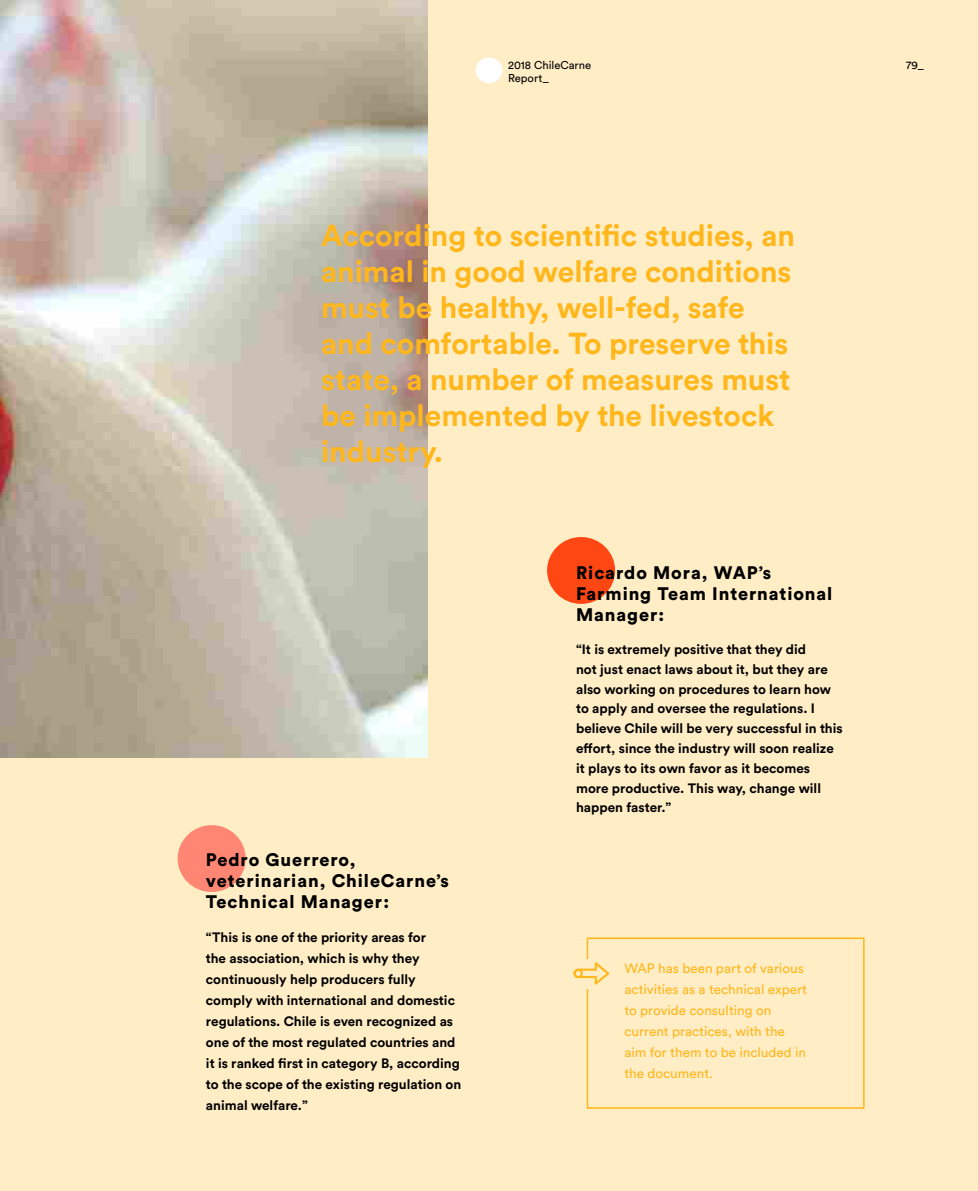
<style>
.page{position:relative;width:978px;height:1191px;background:#ffedc6}
.page>*{position:absolute;margin:0;border:0;box-sizing:border-box;transform-origin:0 0}
.t1{font:700 30px/36px "Circular Std";color:#ffb71b}
.t2{font:900 18px/21px "Circular Std";letter-spacing:.05em;color:#000}
.t3{font:700 13.5px/21px "Circular Std";color:#000}
.t4{font:13.5px/21px "Circular Std";color:#ffb71b}
.t5{font:11.25px/12.8px "Circular Std";color:#000}
</style>
<div class="page">
<img style="left:0;top:0;width:428px;height:757px">
<div style="left:476px;top:57px;width:26px;height:26px;background:#fff;border-radius:50%"></div>
<div style="left:178px;top:825px;width:68px;height:67px;background:#ff8672;border-radius:50%"></div>
<div style="left:547px;top:537px;width:68px;height:67px;background:#ff4713;border-radius:50%"></div>
<div style="left:587px;top:937px;width:278px;height:171px;border:2px solid #ffb71b"></div>
<div style="left:580px;top:959px;width:13px;height:30px;background:#ffedc6"></div>
<svg style="left:573px;top:962px;width:36px;height:22px"></svg>
<p class="t5" style="left:508px;top:59px;width:84px">2018 ChileCarne<br>Report_</p>
<h1 class="t1" style="left:321px;top:216px;width:476px">According to scientific studies, an animal in good welfare conditions must be healthy, well-fed, safe and comfortable. To preserve this state, a number of measures must be implemented by the livestock industry.</h1>
<h2 class="t2" style="left:206px;top:848px;width:245px">Pedro Guerrero, veterinarian, ChileCarne’s<br>Technical Manager:</h2>
<p class="t3" style="left:206px;top:926px;width:257px">“This is one of the priority areas for<br>the association, which is why they continuously help producers fully comply with international and domestic regulations. Chile is even recognized as one of the most regulated countries and it is ranked first in category B, according to the scope of the existing regulation on animal welfare.”</p>
<h2 class="t2" style="left:576px;top:562px;width:258px">Ricardo Mora, WAP’s<br>Farming Team International<br>Manager:</h2>
<p class="t3" style="left:576px;top:639px;width:268px;line-height:19.8px">“It is extremely positive that they did<br>not just enact laws about it, but they are also working on procedures to learn how to apply and oversee the regulations. I believe Chile will be very successful in this effort, since the industry will soon realize it plays to its own favor as it becomes more productive. This way, change will happen faster.”</p>
<p class="t4" style="left:624px;top:957px;width:184px">WAP has been part of various activities as a technical expert to provide consulting on current practices, with the aim for them to be included in the document.</p>
<p class="t5" style="left:906px;top:59px;width:19px">79_</p>
</div>
